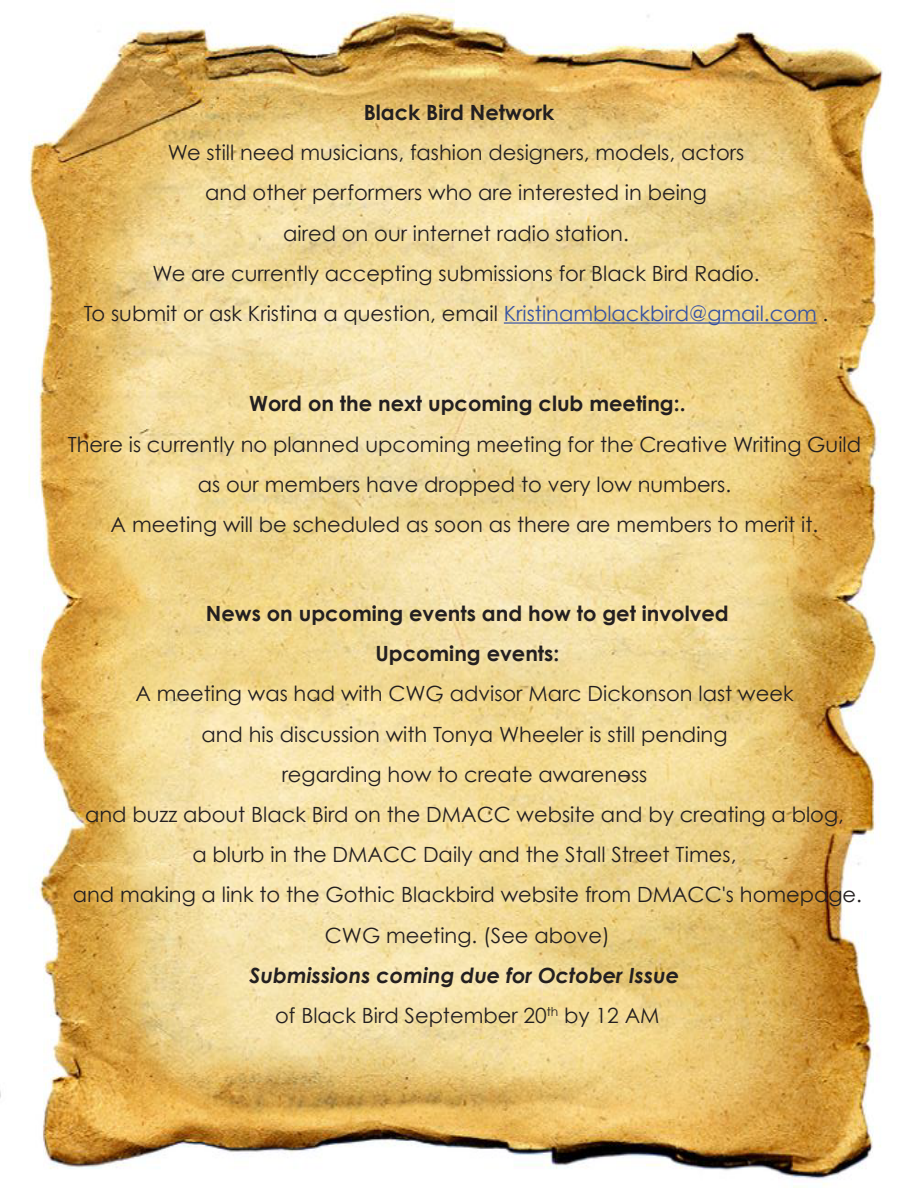
<style>
.page{position:relative;width:918px;height:1188px;background:#fff}
.page>*{position:absolute;margin:0;border:0;box-sizing:border-box;transform-origin:0 0}
.t1{font:21px/40.2px "Century Gothic";color:#231f20;text-align:center}
.t2{font:700 21px/40.2px "Century Gothic";color:#231f20;text-align:center}
.t3{font:italic 700 21px/40.2px "Century Gothic";color:#231f20;text-align:center}
.s1{color:#3853a3}
.s2{font-weight:400;font-style:normal}
</style>
<div class="page">
<img style="left:0;top:8px;width:883px;height:1180px">
<hr style="left:504px;top:322px;width:313px;height:2px;background:#3853a3">
<p class="t2" style="left:364px;top:92px;width:192px">Black Bird Network</p>
<p class="t1" style="left:84px;top:132px;width:746px">We still need musicians, fashion designers, models, actors<br>and other performers who are interested in being<br>aired on our internet radio station.<br>We are currently accepting submissions for Black Bird Radio.<br>To submit or ask Kristina a question, email <span class="s1">Kristinamblackbird@gmail.com</span> .</p>
<p class="t2" style="left:249px;top:383px;width:438px">Word on the next upcoming club meeting:.</p>
<p class="t1" style="left:68px;top:424px;width:795px">There is currently no planned upcoming meeting for the Creative Writing Guild as our members have dropped to very low numbers.<br>A meeting will be scheduled as soon as there are members to merit it.</p>
<p class="t2" style="left:206px;top:593px;width:524px">News on upcoming events and how to get involved<br>Upcoming events:</p>
<p class="t1" style="left:73px;top:673px;width:791px">A meeting was had with CWG advisor Marc Dickonson last week<br>and his discussion with Tonya Wheeler is still pending<br>regarding how to create awareness<br>and buzz about Black Bird on the DMACC website and by creating a blog,<br>a blurb in the DMACC Daily and the Stall Street Times,<br>and making a link to the Gothic Blackbird website from DMACC's homepage.<br>CWG meeting. (See above)</p>
<p class="t3" style="left:250px;top:954px;width:431px">Submissions coming due for October Issue <span class="s2">of Black Bird September 20</span><sup>th</sup> <span class="s2">by 12 AM</span></p>
</div>
